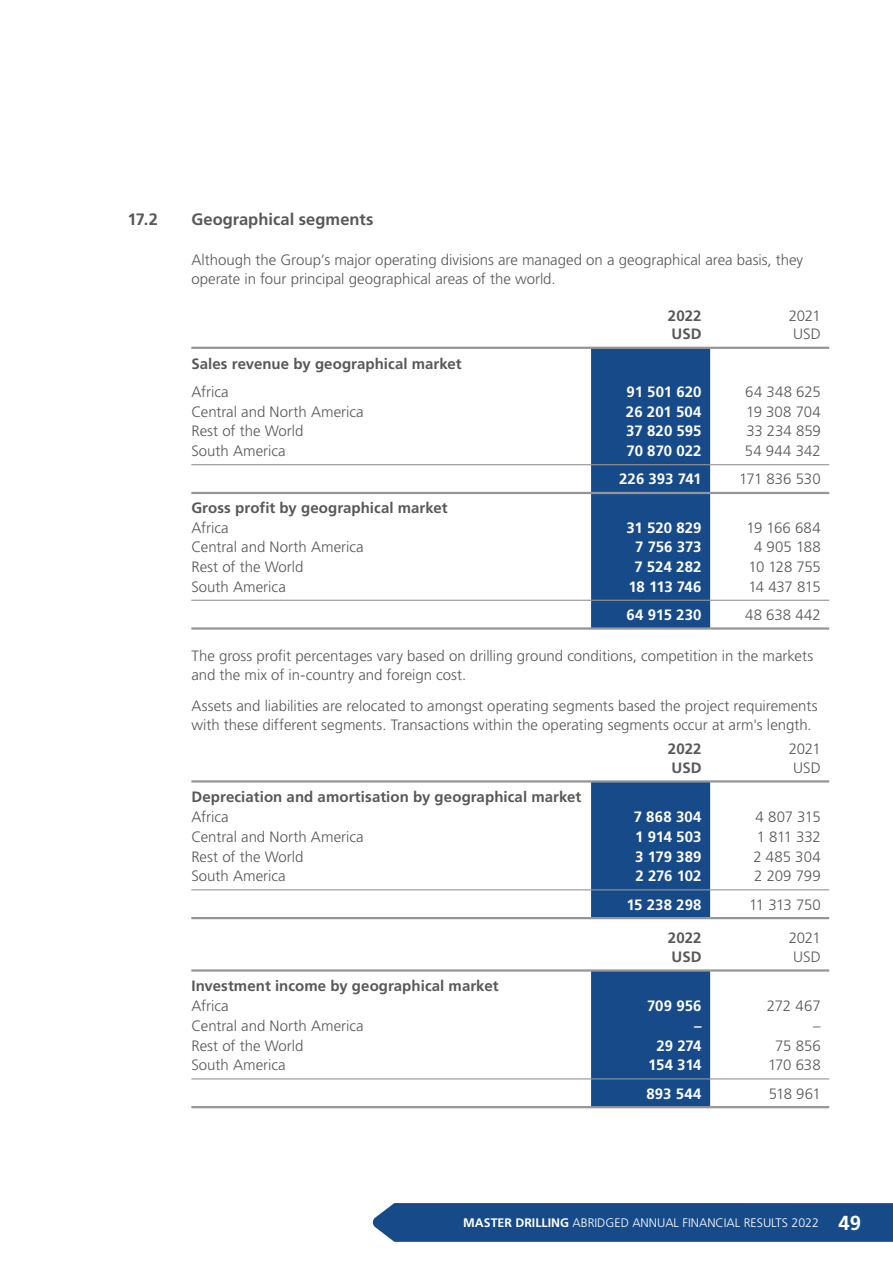
<style>
.page{position:relative;width:893px;height:1263px;background:#fff}
.page>*{position:absolute;margin:0;border:0;box-sizing:border-box;transform-origin:0 0}
.t1{font:700 16.5px "Frutiger LT Std";color:#57585a}
.t2{font:300 15px/18.8px "Frutiger LT Std";color:#57585a}
.t3{font:700 15px/18.8px "Frutiger LT Std";letter-spacing:.005em;color:#57585a}
.t4{font:700 15px "Frutiger LT Std";color:#fff}
.t5{font:300 12.3px "Frutiger LT Std";color:#fff}
.s1{font-weight:700}
.s2{font-weight:700;font-size:20.25px}
</style>
<div class="page">
<div style="left:591px;top:349px;width:119px;height:278px;background:#174a89"></div>
<hr style="left:191px;top:347px;width:400px;height:2px;background:#939598">
<hr style="left:591px;top:347px;width:119px;height:2px;background:#939598">
<hr style="left:710px;top:347px;width:119px;height:2px;background:#939598">
<hr style="left:191px;top:464px;width:400px;height:1px;background:#939598">
<hr style="left:591px;top:464px;width:119px;height:1px;background:#939598">
<hr style="left:710px;top:464px;width:119px;height:1px;background:#939598">
<hr style="left:191px;top:492px;width:400px;height:2px;background:#939598">
<hr style="left:591px;top:492px;width:119px;height:2px;background:#939598">
<hr style="left:710px;top:492px;width:119px;height:2px;background:#939598">
<hr style="left:191px;top:600px;width:400px;height:1px;background:#939598">
<hr style="left:191px;top:627px;width:400px;height:3px;background:#939598">
<hr style="left:591px;top:600px;width:119px;height:1px;background:#939598">
<hr style="left:591px;top:627px;width:119px;height:3px;background:#939598">
<hr style="left:710px;top:600px;width:119px;height:1px;background:#939598">
<hr style="left:710px;top:627px;width:119px;height:3px;background:#939598">
<div style="left:591px;top:782px;width:119px;height:135px;background:#174a89"></div>
<hr style="left:191px;top:780px;width:400px;height:2px;background:#939598">
<hr style="left:591px;top:780px;width:119px;height:2px;background:#939598">
<hr style="left:710px;top:780px;width:119px;height:2px;background:#939598">
<hr style="left:191px;top:889px;width:400px;height:1px;background:#939598">
<hr style="left:191px;top:917px;width:400px;height:2px;background:#939598">
<hr style="left:591px;top:889px;width:119px;height:1px;background:#939598">
<hr style="left:591px;top:917px;width:119px;height:2px;background:#939598">
<hr style="left:710px;top:889px;width:119px;height:1px;background:#939598">
<hr style="left:710px;top:917px;width:119px;height:2px;background:#939598">
<div style="left:591px;top:972px;width:119px;height:134px;background:#174a89"></div>
<hr style="left:191px;top:969px;width:400px;height:3px;background:#939598">
<hr style="left:591px;top:969px;width:119px;height:3px;background:#939598">
<hr style="left:710px;top:969px;width:119px;height:3px;background:#939598">
<hr style="left:191px;top:1078px;width:400px;height:1px;background:#939598">
<hr style="left:191px;top:1106px;width:400px;height:2px;background:#939598">
<hr style="left:591px;top:1078px;width:119px;height:1px;background:#939598">
<hr style="left:591px;top:1106px;width:119px;height:2px;background:#939598">
<hr style="left:710px;top:1078px;width:119px;height:1px;background:#939598">
<hr style="left:710px;top:1106px;width:119px;height:2px;background:#939598">
<div style="left:372px;top:1203px;width:521px;height:39px;background:#174a89"></div>
<p class="t1" style="left:128px;top:210px;width:32px">17.2</p>
<p class="t1" style="left:191px;top:210px;width:184px">Geographical segments</p>
<p class="t2" style="left:191px;top:251px;width:613px">Although the Group’s major operating divisions are managed on a geographical area basis, they operate in four principal geographical areas of the world.</p>
<p class="t3" style="left:668px;top:306px;width:35px">2022<br>USD</p>
<p class="t2" style="left:789px;top:306px;width:34px;text-align:center">2021<br>USD</p>
<p class="t3" style="left:191px;top:354px;width:272px">Sales revenue by geographical market</p>
<p class="t2" style="left:191px;top:383px;width:39px">Africa</p>
<p class="t4" style="left:626px;top:383px;width:77px">91 501 620</p>
<p class="t2" style="left:745px;top:383px;width:77px">64 348 625</p>
<p class="t2" style="left:191px;top:402px;width:174px">Central and North America</p>
<p class="t4" style="left:626px;top:403px;width:77px">26 201 504</p>
<p class="t2" style="left:746px;top:402px;width:76px">19 308 704</p>
<p class="t2" style="left:191px;top:422px;width:114px">Rest of the World</p>
<p class="t4" style="left:626px;top:422px;width:77px">37 820 595</p>
<p class="t2" style="left:746px;top:422px;width:76px">33 234 859</p>
<p class="t2" style="left:191px;top:442px;width:96px">South America</p>
<p class="t4" style="left:627px;top:442px;width:77px">70 870 022</p>
<p class="t2" style="left:745px;top:442px;width:77px">54 944 342</p>
<p class="t4" style="left:619px;top:470px;width:84px">226 393 741</p>
<p class="t2" style="left:739px;top:470px;width:83px">171 836 530</p>
<p class="t3" style="left:191px;top:498px;width:258px">Gross profit by geographical market</p>
<p class="t2" style="left:191px;top:518px;width:39px">Africa</p>
<p class="t4" style="left:626px;top:518px;width:77px">31 520 829</p>
<p class="t2" style="left:746px;top:518px;width:76px">19 166 684</p>
<p class="t2" style="left:191px;top:538px;width:174px">Central and North America</p>
<p class="t4" style="left:635px;top:538px;width:68px">7 756 373</p>
<p class="t2" style="left:754px;top:538px;width:68px">4 905 188</p>
<p class="t2" style="left:191px;top:558px;width:114px">Rest of the World</p>
<p class="t4" style="left:634px;top:558px;width:69px">7 524 282</p>
<p class="t2" style="left:748px;top:558px;width:74px">10 128 755</p>
<p class="t2" style="left:191px;top:577px;width:96px">South America</p>
<p class="t4" style="left:628px;top:578px;width:75px">18 113 746</p>
<p class="t2" style="left:748px;top:577px;width:74px">14 437 815</p>
<p class="t4" style="left:626px;top:606px;width:77px">64 915 230</p>
<p class="t2" style="left:745px;top:606px;width:77px">48 638 442</p>
<p class="t2" style="left:191px;top:647px;width:623px">The gross profit percentages vary based on drilling ground conditions, competition in the markets and the mix of in-country and foreign cost.</p>
<p class="t2" style="left:191px;top:697px;width:628px">Assets and liabilities are relocated to amongst operating segments based the project requirements with these different segments. Transactions within the operating segments occur at arm's length.</p>
<p class="t3" style="left:668px;top:740px;width:35px">2022<br>USD</p>
<p class="t2" style="left:789px;top:740px;width:34px;text-align:center">2021<br>USD</p>
<p class="t3" style="left:191px;top:788px;width:391px">Depreciation and amortisation by geographical market</p>
<p class="t2" style="left:191px;top:808px;width:39px">Africa</p>
<p class="t4" style="left:634px;top:808px;width:69px">7 868 304</p>
<p class="t2" style="left:756px;top:808px;width:67px">4 807 315</p>
<p class="t2" style="left:191px;top:827px;width:174px">Central and North America</p>
<p class="t4" style="left:635px;top:828px;width:68px">1 914 503</p>
<p class="t2" style="left:757px;top:827px;width:65px">1 811 332</p>
<p class="t2" style="left:191px;top:847px;width:114px">Rest of the World</p>
<p class="t4" style="left:635px;top:847px;width:68px">3 179 389</p>
<p class="t2" style="left:753px;top:847px;width:69px">2 485 304</p>
<p class="t2" style="left:191px;top:867px;width:96px">South America</p>
<p class="t4" style="left:635px;top:867px;width:68px">2 276 102</p>
<p class="t2" style="left:754px;top:867px;width:68px">2 209 799</p>
<p class="t4" style="left:626px;top:895px;width:77px">15 238 298</p>
<p class="t2" style="left:749px;top:895px;width:73px">11 313 750</p>
<p class="t3" style="left:668px;top:929px;width:35px">2022<br>USD</p>
<p class="t2" style="left:789px;top:929px;width:34px;text-align:center">2021<br>USD</p>
<p class="t3" style="left:191px;top:977px;width:309px">Investment income by geographical market</p>
<p class="t2" style="left:191px;top:997px;width:39px">Africa</p>
<p class="t4" style="left:647px;top:997px;width:56px">709 956</p>
<p class="t2" style="left:767px;top:997px;width:55px">272 467</p>
<p class="t2" style="left:191px;top:1016px;width:174px">Central and North America</p>
<p class="t4" style="left:694px;top:1017px;width:9px">–</p>
<p class="t2" style="left:813px;top:1016px;width:9px">–</p>
<p class="t2" style="left:191px;top:1036px;width:114px">Rest of the World</p>
<p class="t4" style="left:656px;top:1037px;width:47px">29 274</p>
<p class="t2" style="left:775px;top:1036px;width:47px">75 856</p>
<p class="t2" style="left:191px;top:1056px;width:96px">South America</p>
<p class="t4" style="left:648px;top:1056px;width:55px">154 314</p>
<p class="t2" style="left:768px;top:1056px;width:54px">170 638</p>
<p class="t4" style="left:646px;top:1085px;width:57px">893 544</p>
<p class="t2" style="left:769px;top:1084px;width:53px">518 961</p>
<p class="t5" style="left:463px;top:1216px;width:399px"><span class="s1">MASTER DRILLING</span> ABRIDGED ANNUAL FINANCIAL RESULTS 2022 <span class="s2">49</span></p>
</div>
